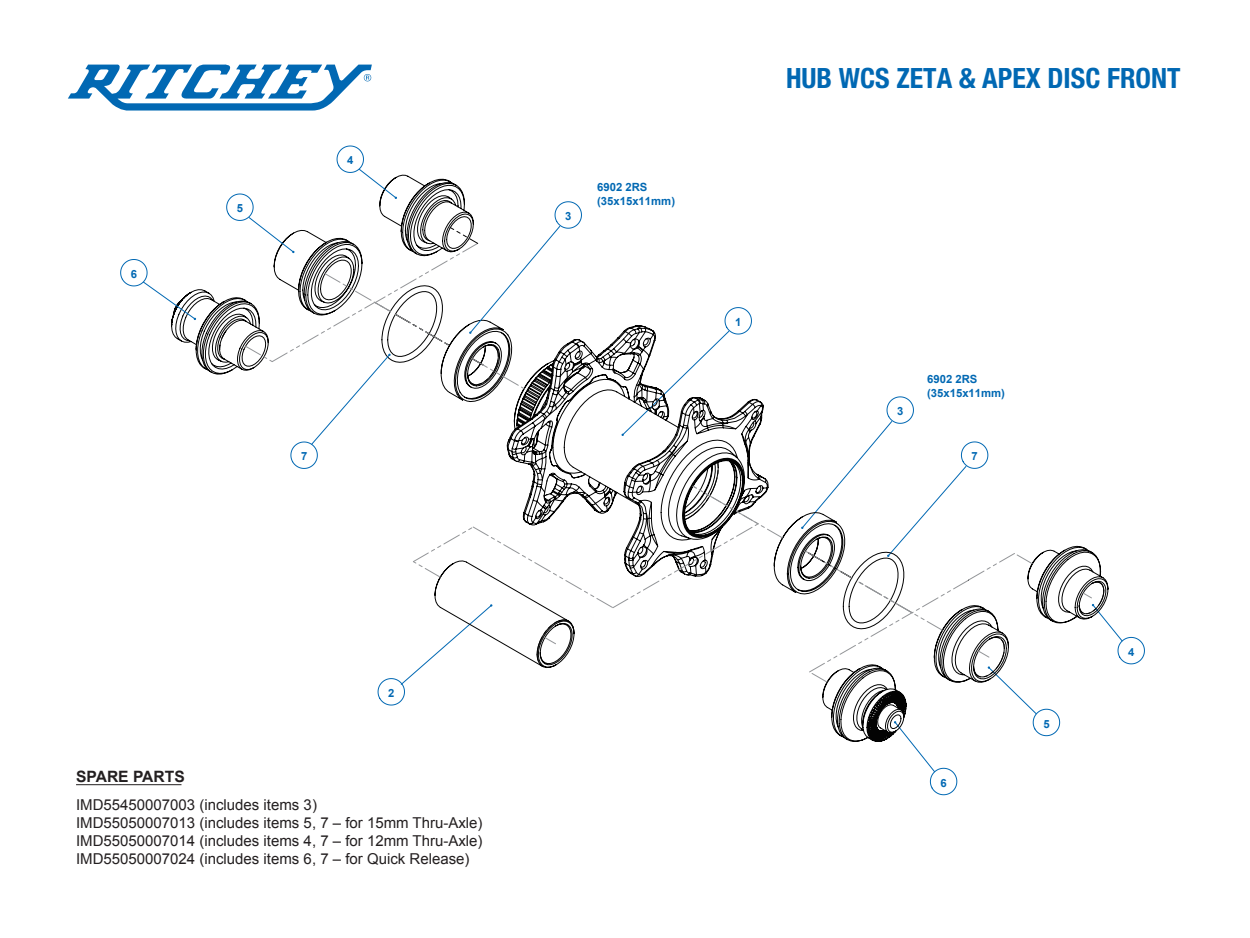
<style>
.page{position:relative;width:1250px;height:938px;background:#fff}
.page>*{position:absolute;margin:0;border:0;box-sizing:border-box;transform-origin:0 0}
.t1{font:700 condensed 28px "Helvetica Neue";color:#0168b3}
.t2{font:700 15.62px "Arial";color:#231f20}
.t3{font:15px/18px "Arial";color:#231f20}
.t4{font:700 11.25px/13.6px "Arial";color:#0168b3}
</style>
<div class="page">
<svg style="left:68px;top:64px;width:304px;height:47px"></svg>
<hr style="left:76px;top:784px;width:106px;height:1px;background:#231f20">
<svg style="left:171px;top:289px;width:938px;height:453px"></svg>
<svg style="left:1079px;top:581px;width:25px;height:33px"></svg>
<svg style="left:800px;top:538px;width:233px;height:144px"></svg>
<svg style="left:537px;top:619px;width:38px;height:49px"></svg>
<svg style="left:120px;top:259px;width:76px;height:61px"></svg>
<svg style="left:226px;top:145px;width:557px;height:463px"></svg>
<p class="t4" style="left:131px;top:267px;width:8px">6</p>
<p class="t4" style="left:237px;top:202px;width:8px">5</p>
<p class="t4" style="left:347px;top:154px;width:8px">4</p>
<p class="t4" style="left:301px;top:450px;width:8px">7</p>
<p class="t4" style="left:388px;top:686px;width:8px">2</p>
<p class="t2" style="left:76px;top:766px;width:110px">SPARE PARTS</p>
<p class="t3" style="left:76px;top:795px;width:408px">IMD55450007003 (includes items 3)<br>IMD55050007013 (includes items 5, 7 – for 15mm Thru-Axle)<br>IMD55050007014 (includes items 4, 7 – for 12mm Thru-Axle)<br>IMD55050007024 (includes items 6, 7 – for Quick Release)</p>
<p class="t4" style="left:565px;top:210px;width:8px">3</p>
<p class="t4" style="left:597px;top:181px;width:79px">6902 2RS (35x15x11mm)</p>
<h1 class="t1" style="left:786px;top:61px;width:396px">HUB WCS ZETA &amp; APEX DISC FRONT</h1>
<p class="t4" style="left:735px;top:315px;width:8px">1</p>
<p class="t4" style="left:897px;top:405px;width:8px">3</p>
<p class="t4" style="left:927px;top:373px;width:79px">6902 2RS (35x15x11mm)</p>
<p class="t4" style="left:972px;top:450px;width:8px">7</p>
<p class="t4" style="left:941px;top:776px;width:8px">6</p>
<p class="t4" style="left:1043px;top:717px;width:8px">5</p>
<p class="t4" style="left:1128px;top:645px;width:8px">4</p>
</div>
